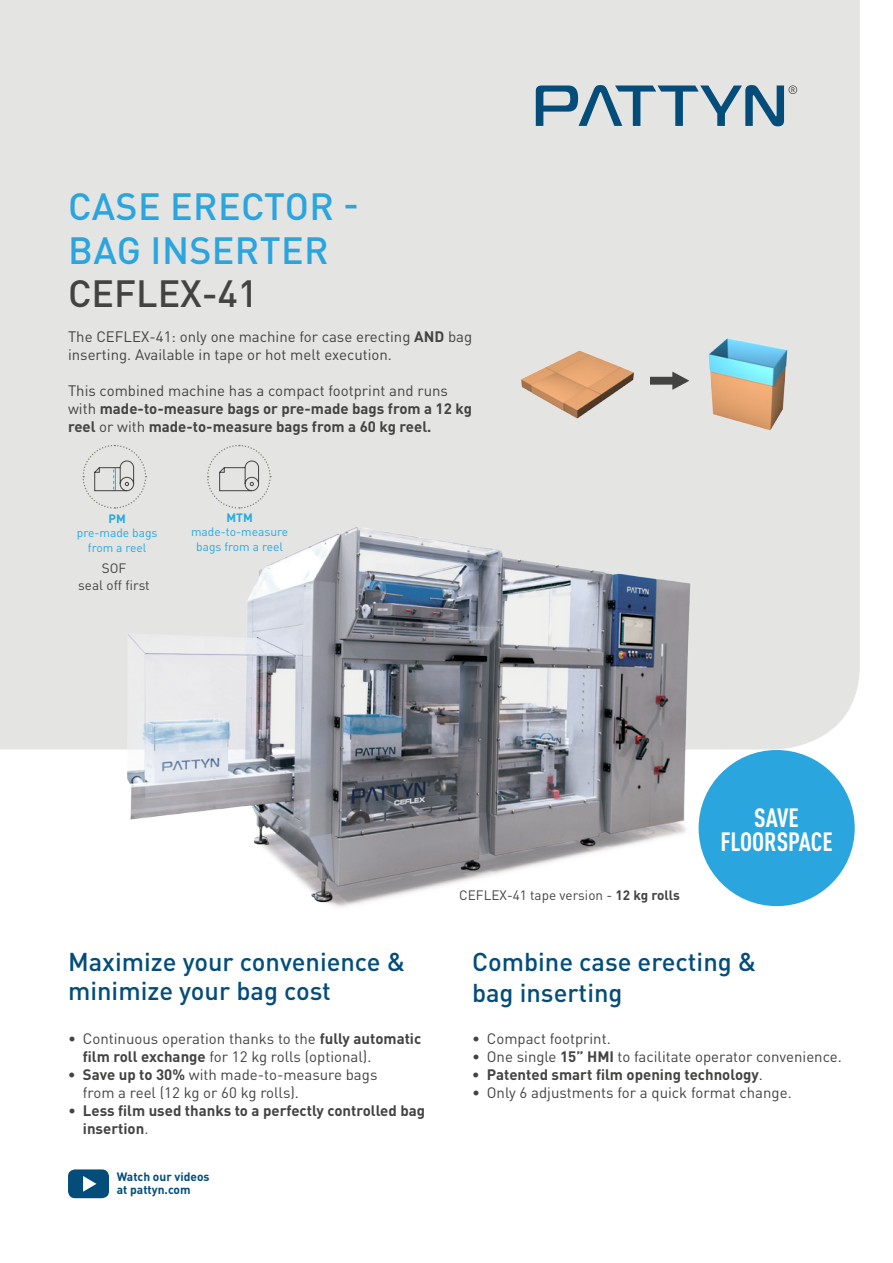
<style>
.page{position:relative;width:893px;height:1263px;background:#fff}
.page>*{position:absolute;margin:0;border:0;box-sizing:border-box;transform-origin:0 0}
.t1{font:500 37.5px/43.5px "DIN Pro";letter-spacing:.01em;color:#2ba5de}
.t2{font:500 37.5px "DIN Pro";color:#434342}
.t3{font:700 26.1px "DIN Cond";color:#fff}
.t4{font:500 25.5px/29.1px "DIN Pro";color:#044d7a}
.Machine_description{font:15px/18px "DIN Pro";color:#434342}
.Machine_description-2{font:700 15px/18px "DIN Pro";color:#434342}
.Fotobeschrijving{font:13.5px "DIN Pro";color:#434342}
.Machine_description-3{font:13.5px "DIN Pro";color:#434342}
.Fotobeschrijving-2{font:12px "DIN Pro";color:#24aae1}
.t5{font:700 12px/13.5px "DIN Pro";color:#044d7a}
.Fotobeschrijving-3{font:700 12px "DIN Pro";color:#24aae1}
.s1{font-weight:700}
.s2{font-weight:400}
</style>
<div class="page">
<div style="left:0;top:0;width:860px;height:749px;background:#e4e4e3"></div>
<svg style="left:536px;top:85px;width:261px;height:41px;background:#94aebd"></svg>
<svg style="left:68px;top:1169px;width:41px;height:29px"></svg>
<svg style="left:650px;top:372px;width:39px;height:18px"></svg>
<img style="left:514px;top:344px;width:122px;height:76px">
<img style="left:705px;top:335px;width:86px;height:97px">
<img style="left:119px;top:513px;width:615px;height:394px">
<div style="left:699px;top:750px;width:156px;height:156px;background:#2ba5de;border-radius:50%"></div>
<svg style="left:206px;top:444px;width:66px;height:65px;background:#dadad9"></svg>
<svg style="left:82px;top:444px;width:65px;height:65px;background:#d8d9d9"></svg>
<h1 class="t1" style="left:68px;top:184px;width:292px">CASE ERECTOR -<br>BAG INSERTER</h1>
<h1 class="t2" style="left:68px;top:268px;width:191px">CEFLEX-41</h1>
<p class="Machine_description" style="left:68px;top:327px;width:406px">The CEFLEX-41: only one machine for case erecting <span class="s1">AND</span> bag inserting. Available in tape or hot melt execution.</p>
<p class="Machine_description-2" style="left:68px;top:381px;width:405px"><span class="s2">This combined machine has a compact footprint and runs with</span> made-to-measure bags or pre-made bags from a 12 kg reel <span class="s2">or with</span> made-to-measure bags from a 60 kg reel.</p>
<p class="Fotobeschrijving-3" style="left:109px;top:510px;width:19px">PM</p>
<p class="Fotobeschrijving-2" style="left:77px;top:525px;width:82px">pre-made bags</p>
<p class="Fotobeschrijving-2" style="left:88px;top:540px;width:60px">from a reel</p>
<p class="Machine_description-3" style="left:102px;top:559px;width:26px">SOF</p>
<p class="Machine_description-3" style="left:78px;top:575px;width:73px">seal off first</p>
<p class="Fotobeschrijving-3" style="left:226px;top:509px;width:28px">MTM</p>
<p class="Fotobeschrijving-2" style="left:191px;top:524px;width:99px">made-to-measure</p>
<p class="Fotobeschrijving-2" style="left:196px;top:539px;width:88px">bags from a reel</p>
<p class="t4" style="left:68px;top:946px;width:339px">Maximize your convenience &amp; minimize your bag cost</p>
<p class="Machine_description" style="left:83px;top:1029px;width:340px;text-indent:-15px">• Continuous operation thanks to the <span class="s1">fully automatic film roll exchange</span> for 12 kg rolls (optional).</p>
<p class="Machine_description" style="left:83px;top:1065px;width:296px;text-indent:-15px"><span class="s1">• Save up to 30%</span> with made-to-measure bags from a reel (12 kg or 60 kg rolls).</p>
<p class="Machine_description-2" style="left:83px;top:1101px;width:344px;text-indent:-15px"><span class="s2">•</span> Less film used thanks to a perfectly controlled bag insertion<span class="s2">.</span></p>
<p class="t5" style="left:117px;top:1169px;width:94px">Watch our videos at pattyn.com</p>
<p class="Fotobeschrijving" style="left:459px;top:886px;width:222px">CEFLEX-41 tape version - <span class="s1">12 kg rolls</span></p>
<p class="t3" style="left:754px;top:802px;width:46px">SAVE</p>
<p class="t3" style="left:720px;top:826px;width:114px">FLOORSPACE</p>
<p class="t4" style="left:472px;top:946px;width:286px">Combine case erecting &amp;</p>
<p class="t4" style="left:472px;top:977px;width:152px">bag inserting</p>
<p class="Machine_description" style="left:472px;top:1029px;width:140px">• Compact footprint.</p>
<p class="Machine_description" style="left:472px;top:1047px;width:371px">• One single <span class="s1">15” HMI</span> to facilitate operator convenience.</p>
<p class="Machine_description-2" style="left:472px;top:1065px;width:292px">• Patented smart film opening technology<span class="s2">.</span></p>
<p class="Machine_description" style="left:472px;top:1083px;width:321px">• Only 6 adjustments for a quick format change.</p>
</div>
